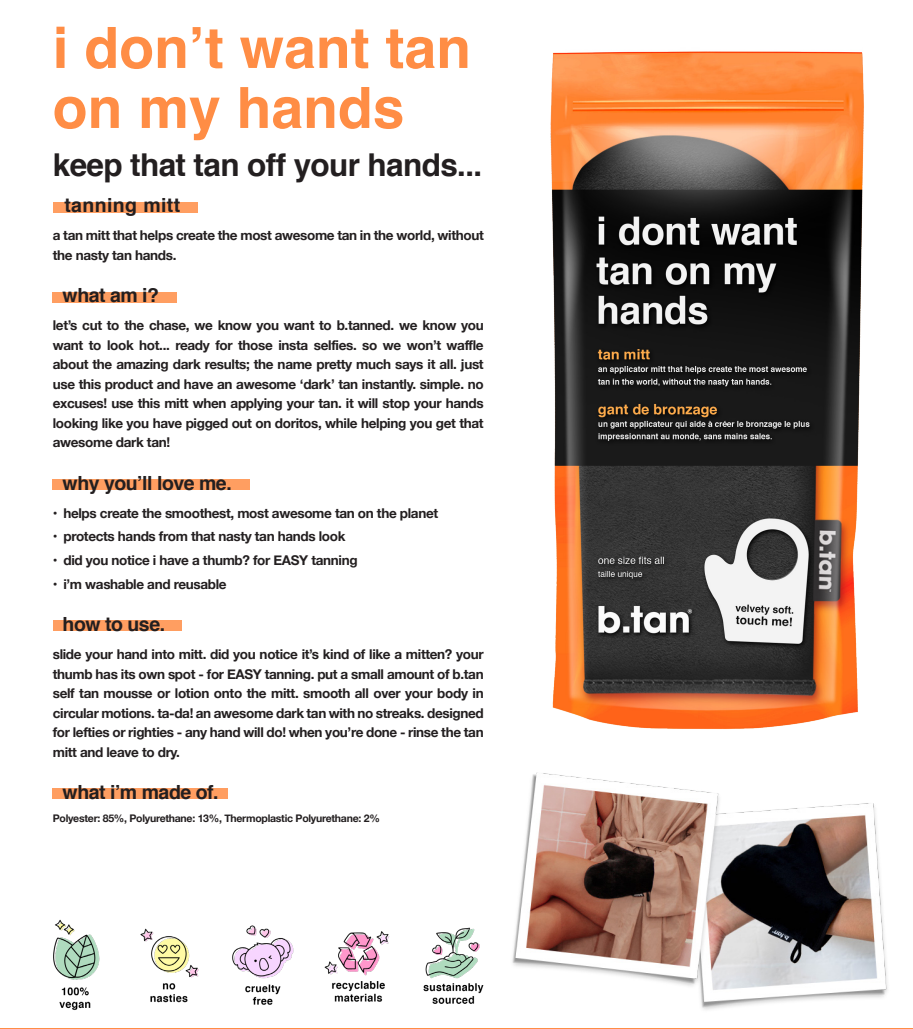
<style>
.page{position:relative;width:913px;height:1029px;background:#fff}
.page>*{position:absolute;margin:0;border:0;box-sizing:border-box;transform-origin:0 0}
.Name_1{font:700 57px "Helvetica";color:#ff8d45}
.t1{font:700 31.5px "Helvetica";letter-spacing:-.02em;color:#231f20}
.t2{font:700 19.5px "Helvetica";letter-spacing:-.025em;color:#231f20}
.t3{font:700 19.5px "Helvetica";letter-spacing:.02em;color:#231f20}
.t4{font:700 13.5px/19.5px "Helvetica Neue";letter-spacing:-.025em;color:#231f20;text-align:justify}
.t5{font:700 10.5px "Helvetica Neue";letter-spacing:-.025em;color:#231f20}
.s1{font-weight:400}
</style>
<div class="page">
<img style="left:53px;top:919px;width:47px;height:91px">
<img style="left:324px;top:931px;width:66px;height:71px">
<img style="left:140px;top:928px;width:59px;height:75px">
<img style="left:423px;top:927px;width:61px;height:77px">
<img style="left:232px;top:925px;width:62px;height:80px">
<div style="left:53px;top:202px;width:144px;height:11px;background:#ff9e61"></div>
<div style="left:53px;top:292px;width:124px;height:10px;background:#ff9e61"></div>
<div style="left:53px;top:479px;width:197px;height:11px;background:#ff9e61"></div>
<div style="left:53px;top:620px;width:128px;height:11px;background:#ff9e61"></div>
<div style="left:53px;top:788px;width:175px;height:11px;background:#ff9e61"></div>
<hr style="left:0;top:1028px;width:912px;height:1px;background:#ff8d45">
<img style="left:512px;top:772px;width:376px;height:238px">
<img style="left:550px;top:51px;width:314px;height:678px">
<p class="Name_1" style="left:53px;top:2px;width:420px">i don’t want tan</p>
<p class="Name_1" style="left:53px;top:62px;width:353px">on my hands</p>
<p class="t1" style="left:53px;top:140px;width:431px">keep that tan off your hands...</p>
<p class="t3" style="left:64px;top:190px;width:117px">tanning mitt</p>
<p class="t4" style="left:53px;top:226px;width:432px">a tan mitt that helps create the most awesome tan in the world, without the nasty tan hands.</p>
<p class="t2" style="left:63px;top:280px;width:98px">what am i?</p>
<p class="t4" style="left:53px;top:316px;width:432px">let’s cut to the chase, we know you want to b.tanned. we know you want to look hot... ready for those insta selfies. so we won’t waffle about the amazing dark results; the name pretty much says it all. just use this product and have an awesome ‘dark’ tan instantly. simple. no excuses! use this mitt when applying your tan. it will stop your hands looking like you have pigged out on doritos, while helping you get that awesome dark tan!</p>
<p class="t2" style="left:63px;top:467px;width:170px">why you’ll love me.</p>
<p class="t4" style="left:53px;top:503px;width:387px"><span class="s1">•</span> helps create the smoothest, most awesome tan on the planet</p>
<p class="t4" style="left:53px;top:527px;width:294px"><span class="s1">•</span> protects hands from that nasty tan hands look</p>
<p class="t4" style="left:53px;top:551px;width:306px"><span class="s1">•</span> did you notice i have a thumb? for EASY tanning</p>
<p class="t4" style="left:53px;top:575px;width:175px"><span class="s1">•</span> i’m washable and reusable</p>
<p class="t2" style="left:63px;top:608px;width:104px">how to use.</p>
<p class="t4" style="left:53px;top:645px;width:432px">slide your hand into mitt. did you notice it’s kind of like a mitten? your thumb has its own spot - for EASY tanning. put a small amount of b.tan self tan mousse or lotion onto the mitt. smooth all over your body in circular motions. ta-da! an awesome dark tan with no streaks. designed for lefties or righties - any hand will do! when you’re done - rinse the tan mitt and leave to dry.</p>
<p class="t2" style="left:63px;top:776px;width:157px">what i’m made of.</p>
<p class="t5" style="left:53px;top:810px;width:328px">Polyester: 85%, Polyurethane: 13%, Thermoplastic Polyurethane: 2%</p>
</div>
